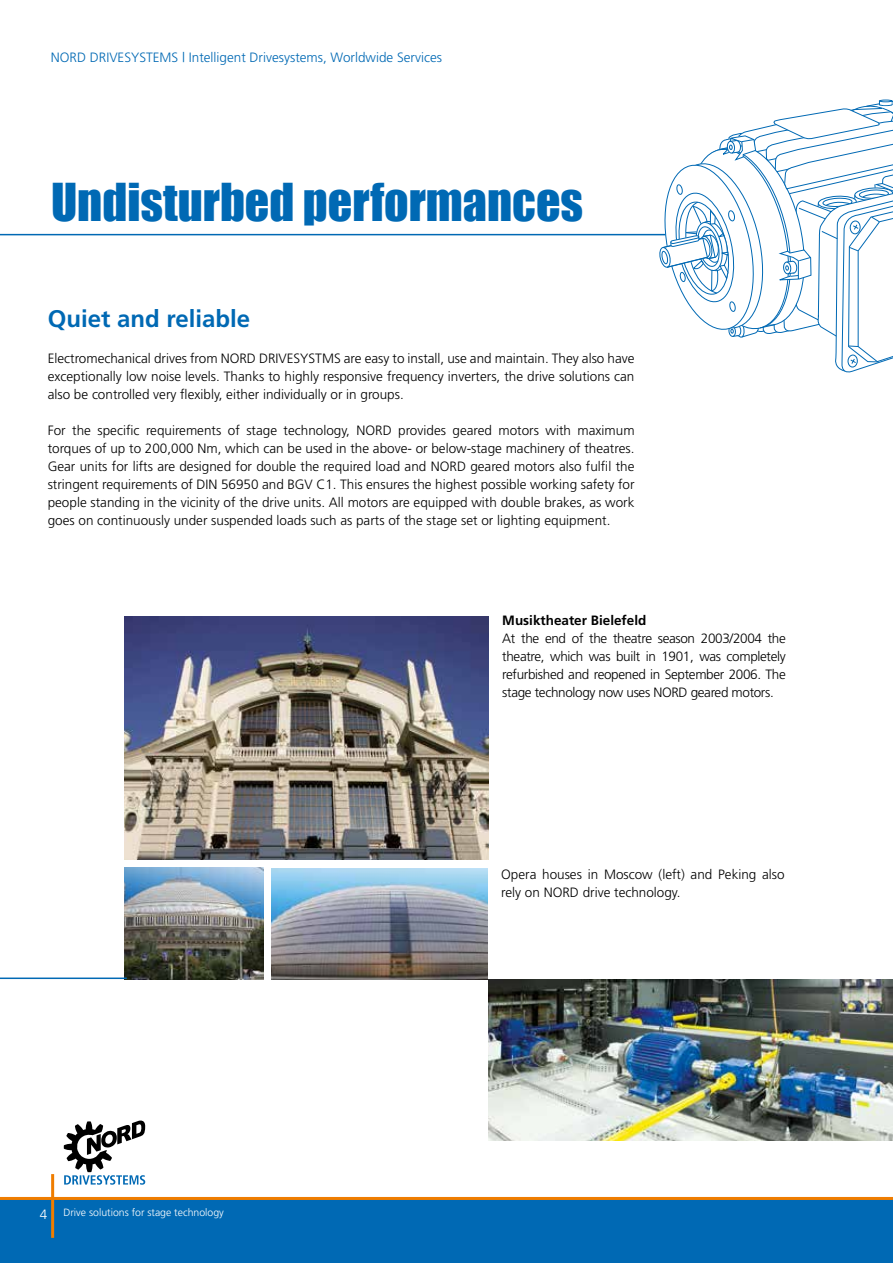
<style>
.page{position:relative;width:893px;height:1263px;background:#fff}
.page>*{position:absolute;margin:0;border:0;box-sizing:border-box;transform-origin:0 0}
.t1{font:48px "Impact";color:#0069b4}
.t2{font:700 24px "Frutiger";color:#0069b4}
.t3{font:300 13.5px/18px "Frutiger";color:#000;text-align:justify}
.t4{font:300 13.5px "Frutiger";color:#0069b4}
.t5{font:700 13.5px "Frutiger";color:#000}
.t6{font:300 10.5px "Frutiger";color:#fff}
.s1{font-size:13.5px}
</style>
<div class="page">
<div style="left:0;top:1198px;width:893px;height:65px;background:#0069b4"></div>
<hr style="left:0;top:1197px;width:893px;height:3px;background:#ef7d00">
<hr style="left:51px;top:1174px;width:3px;height:64px;background:#ef7d00">
<svg style="left:64px;top:1120px;width:81px;height:65px"></svg>
<svg style="left:659px;top:99px;width:234px;height:274px"></svg>
<img style="left:124px;top:616px;width:364px;height:243px">
<img style="left:488px;top:979px;width:405px;height:162px">
<img style="left:125px;top:867px;width:138px;height:112px">
<img style="left:272px;top:868px;width:216px;height:111px">
<hr style="left:0;top:977px;width:127px;height:2px;background:#0069b4">
<hr style="left:0;top:234px;width:665px;height:1px;background:#0069b4">
<p class="t4" style="left:51px;top:49px;width:393px">NORD DRIVESYSTEMS | Intelligent Drivesystems, Worldwide Services</p>
<h1 class="t1" style="left:51px;top:165px;width:534px">Undisturbed performances</h1>
<h2 class="t2" style="left:48px;top:305px;width:204px">Quiet and reliable</h2>
<p class="t3" style="left:48px;top:349px;width:588px">Electromechanical drives from NORD DRIVESYSTMS are easy to install, use and maintain. They also have exceptionally low noise levels. Thanks to highly responsive frequency inverters, the drive solutions can also be controlled very flexibly, either individually or in groups.</p>
<p class="t3" style="left:48px;top:421px;width:588px">For the specific requirements of stage technology, NORD provides geared motors with maximum torques of up to 200,000 Nm, which can be used in the above- or below-stage machinery of theatres.<br>Gear units for lifts are designed for double the required load and NORD geared motors also fulfil the stringent requirements of DIN 56950 and BGV C1. This ensures the highest possible working safety for people standing in the vicinity of the drive units. All motors are equipped with double brakes, as work goes on continuously under suspended loads such as parts of the stage set or lighting equipment.</p>
<p class="t5" style="left:502px;top:613px;width:146px">Musiktheater Bielefeld</p>
<p class="t3" style="left:502px;top:630px;width:285px">At the end of the theatre season 2003/2004 the theatre, which was built in 1901, was completely refurbished and reopened in September 2006. The stage technology now uses NORD geared motors.</p>
<p class="t6" style="left:40px;top:1207px;width:186px"><span class="s1">4</span> Drive solutions for stage technology</p>
<p class="t3" style="left:501px;top:866px;width:285px">Opera houses in Moscow (left) and Peking also rely on NORD drive technology.</p>
</div>
